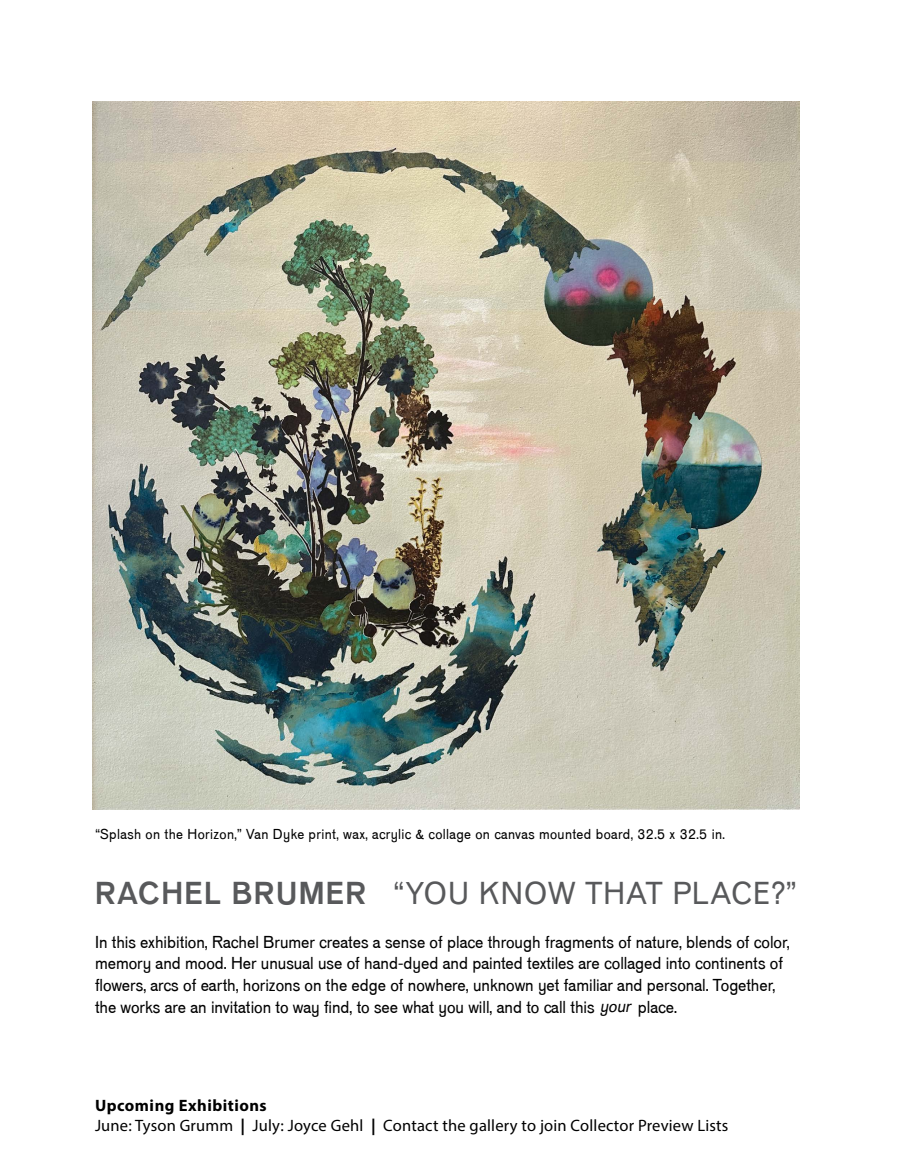
<style>
.page{position:relative;width:905px;height:1175px;background:#fff}
.page>*{position:absolute;margin:0;border:0;box-sizing:border-box;transform-origin:0 0}
.t1{font:500 33px "Venus URWT";letter-spacing:.035em;color:#58595b}
.t2{font:500 18px/21.6px "Venus URWT";color:#000}
.t3{font:16.5px/19.8px "Myriad Pro";letter-spacing:.01em;color:#000}
.t4{font:500 15px "Venus URWT";letter-spacing:.025em;color:#000}
.s1{font-weight:700}
.s2{font-style:italic}
</style>
<div class="page">
<img style="left:93px;top:101px;width:707px;height:709px">
<p class="t4" style="left:95px;top:825px;width:631px">“Splash on the Horizon,” Van Dyke print, wax, acrylic &amp; collage on canvas mounted board, 32.5 x 32.5 in.</p>
<h1 class="t1" style="left:95px;top:874px;width:702px"><span class="s1">RACHEL BRUMER</span> “YOU KNOW THAT PLACE?”</h1>
<p class="t2" style="left:95px;top:931px;width:696px">In this exhibition, Rachel Brumer creates a sense of place through fragments of nature, blends of color, memory and mood. Her unusual use of hand-dyed and painted textiles are collaged into continents of flowers, arcs of earth, horizons on the edge of nowhere, unknown yet familiar and personal. Together, the works are an invitation to way find, to see what you will, and to call this <span class="s2">your</span> place.</p>
<p class="t3" style="left:95px;top:1095px;width:635px"><span class="s1">Upcoming Exhibitions<br></span>June: Tyson Grumm <span class="s1">|</span> July: Joyce Gehl <span class="s1">|</span> Contact the gallery to join Collector Preview Lists</p>
</div>
